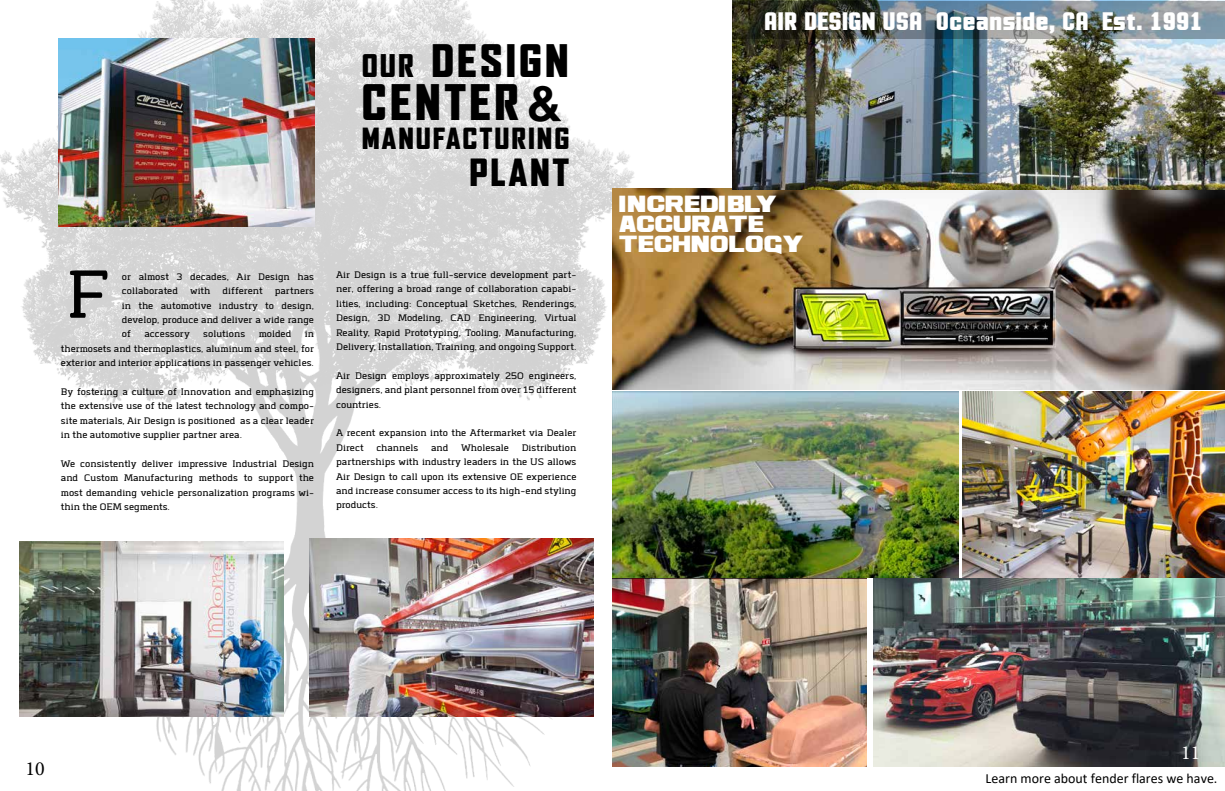
<style>
.page{position:relative;width:1225px;height:791px;background:#fff}
.page>*{position:absolute;margin:0;border:0;box-sizing:border-box;transform-origin:0 0}
.t1{font:300 86px "Abula Organic";color:#000}
.t2{font:900 47px "Agency FB";letter-spacing:.09em;color:#000}
.t3{font:900 43px "Agency FB";letter-spacing:.09em;color:#000}
.t4{font:900 36px "Agency FB";letter-spacing:.09em;color:#000}
.t5{font:700 31px "Motion Control";color:#fff}
.t6{font:900 28px "Agency FB";letter-spacing:.09em;color:#000}
.t7{font:20px "Minion Pro";color:#000}
.t8{font:20px "Minion Pro";color:#fff}
.t9{font:18.2px/20px "Ash";color:#fff;scale:.93 1}
.t10{font:14px "Calibri";color:#000}
.t11{font:300 12px/14.4px "Abula Organic";color:#000;text-align:justify}
.s1{font-size:30px}
.s2{font-family:"Helvetica Neue";font-weight:700;font-size:49px}
</style>
<div class="page">
<img style="left:0;top:0;width:730px;height:791px">
<img style="left:612px;top:391px;width:346px;height:187px">
<img style="left:962px;top:391px;width:263px;height:187px">
<img style="left:613px;top:189px;width:612px;height:200px">
<img style="left:733px;top:0;width:491px;height:190px">
<img style="left:58px;top:38px;width:257px;height:188px">
<img style="left:20px;top:541px;width:263px;height:175px">
<img style="left:309px;top:539px;width:284px;height:177px">
<img style="left:873px;top:578px;width:352px;height:189px">
<img style="left:612px;top:578px;width:254px;height:189px">
<img style="left:732px;top:2px;width:493px;height:37px">
<h3 class="t3" style="left:362px;top:36px;width:208px"><span class="s1">OUR</span> DESIGN</h3>
<h2 class="t2" style="left:362px;top:75px;width:200px">CENTER<span class="s2">&amp;</span></h2>
<h3 class="t6" style="left:362px;top:122px;width:209px">MANUFACTURING</h3>
<h3 class="t4" style="left:470px;top:152px;width:101px">PLANT</h3>
<h1 class="t1" style="left:66px;top:251px;width:45px">F</h1>
<p class="t11" style="left:61px;top:269px;width:255px;text-align:right">or almost 3 decades, Air Design has<br>collaborated with different partners<br>in the automotive industry to design,<br>develop, produce and deliver a wide range<br>of accessory solutions molded in<br>thermosets and thermoplastics, aluminum and steel, for exterior and interior applications in passenger vehicles.</p>
<p class="t11" style="left:61px;top:384px;width:255px">By fostering a culture of Innovation and emphasizing the extensive use of the latest technology and compo&shy;site materials, Air Design is positioned as a clear leader in the automotive supplier partner area.</p>
<p class="t11" style="left:61px;top:456px;width:255px">We consistently deliver impressive Industrial Design and Custom Manufacturing methods to support the most demanding vehicle personalization programs wi&shy;thin the OEM segments.</p>
<p class="t11" style="left:336px;top:267px;width:242px">Air Design is a true full-service development part&shy;ner, offering a broad range of collaboration capabi&shy;lities, including: Conceptual Sketches, Renderings, Design, 3D Modeling, CAD Engineering, Virtual Reality, Rapid Prototyping, Tooling, Manufacturing, Delivery, Installation, Training, and ongoing Support.</p>
<p class="t11" style="left:336px;top:368px;width:242px">Air Design employs approximately 250 engineers, designers, and plant personnel from over 15 different countries.</p>
<p class="t11" style="left:336px;top:426px;width:242px">A recent expansion into the Aftermarket via Dealer Direct channels and Wholesale Distribution partnerships with industry leaders in the US allows Air Design to call upon its extensive OE experience and increase consumer access to its high-end styling products.</p>
<h3 class="t5" style="left:764px;top:7px;width:440px">AIR DESIGN USA Oceanside, CA Est. 1991</h3>
<h3 class="t9" style="left:619px;top:194px;width:200px">INCREDIBL<br>ACCURATE<br>TECHNOLOGY</h3>
<h3 class="t9" style="left:756px;top:194px;width:24px">Y</h3>
<h3 class="t7" style="left:26px;top:755px;width:21px">10</h3>
<h3 class="t8" style="left:1181px;top:739px;width:21px">11</h3>
<p class="t10" style="left:985px;top:768px;width:233px">Learn more about fender flares we have.</p>
</div>
